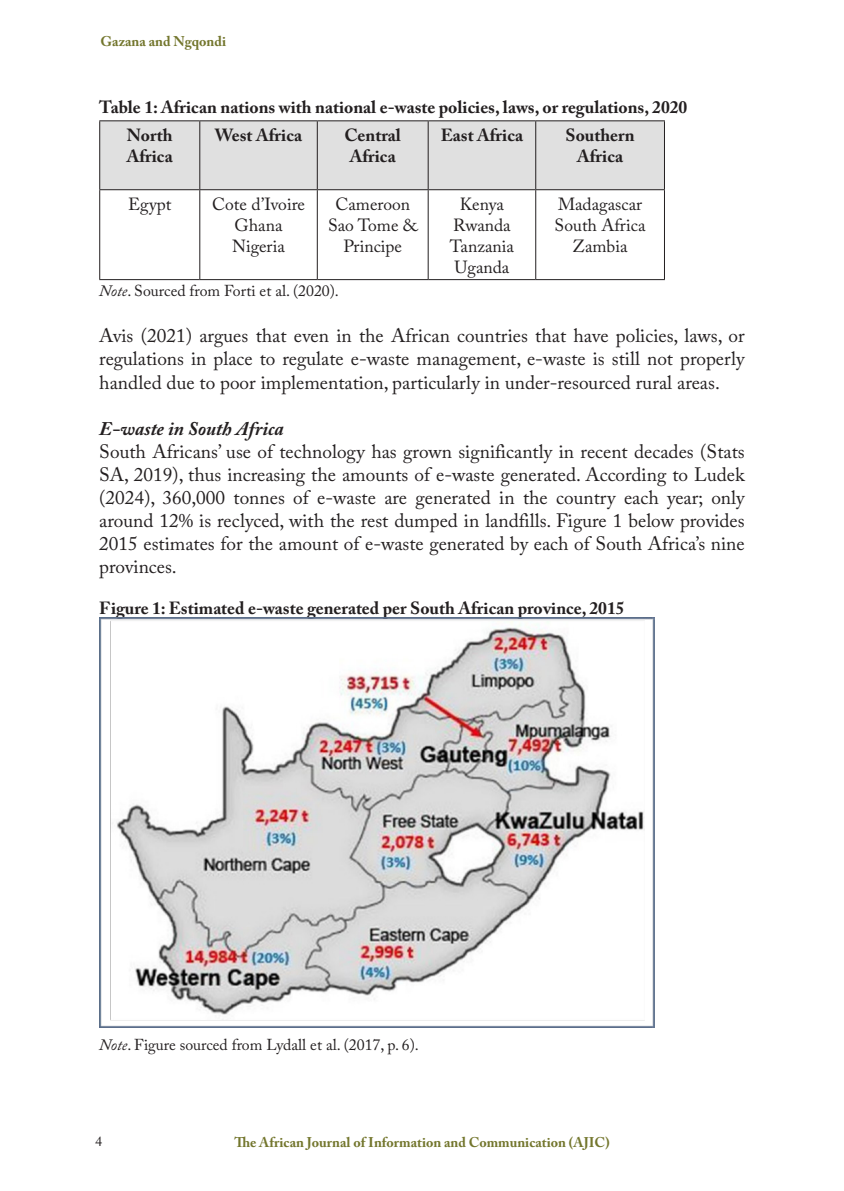
<style>
.page{position:relative;width:844px;height:1191px;background:#fff}
.page>*{position:absolute;margin:0;border:0;box-sizing:border-box;transform-origin:0 0}
.List_Paragraph{font:19.25px/23.1px "Adobe Caslon Pro";color:#231f20;text-align:justify}
.List_Paragraph-2{font:italic 700 19.25px "Adobe Caslon Pro";color:#231f20}
.t1{font:700 17.5px/21px "Adobe Caslon Pro";color:#231f20;text-align:center}
.t2{font:17.5px/21px "Adobe Caslon Pro";color:#231f20;text-align:center}
.t3{font:15.75px "Adobe Caslon Pro";color:#231f20}
.t4{font:700 14px "Adobe Caslon Pro";color:#73762d}
.t5{font:14px "Adobe Caslon Pro";color:#231f20}
.s1{font-style:italic}
</style>
<div class="page">
<div style="left:100px;top:121px;width:563px;height:68px;background:#e0e0e0"></div>
<hr style="left:99px;top:120px;width:101px;height:1px;background:#231f20">
<hr style="left:99px;top:121px;width:1px;height:68px;background:#231f20">
<hr style="left:200px;top:120px;width:117px;height:1px;background:#231f20">
<hr style="left:199px;top:121px;width:1px;height:68px;background:#231f20">
<hr style="left:317px;top:120px;width:111px;height:1px;background:#231f20">
<hr style="left:317px;top:121px;width:1px;height:68px;background:#231f20">
<hr style="left:428px;top:120px;width:107px;height:1px;background:#231f20">
<hr style="left:427px;top:121px;width:1px;height:68px;background:#231f20">
<hr style="left:535px;top:120px;width:129px;height:1px;background:#231f20">
<hr style="left:535px;top:121px;width:1px;height:68px;background:#231f20">
<hr style="left:663px;top:121px;width:1px;height:68px;background:#231f20">
<hr style="left:99px;top:189px;width:101px;height:1px;background:#231f20">
<hr style="left:99px;top:190px;width:1px;height:89px;background:#231f20">
<hr style="left:200px;top:189px;width:117px;height:1px;background:#231f20">
<hr style="left:199px;top:190px;width:1px;height:89px;background:#231f20">
<hr style="left:317px;top:189px;width:111px;height:1px;background:#231f20">
<hr style="left:317px;top:190px;width:1px;height:89px;background:#231f20">
<hr style="left:428px;top:189px;width:107px;height:1px;background:#231f20">
<hr style="left:427px;top:190px;width:1px;height:89px;background:#231f20">
<hr style="left:535px;top:189px;width:129px;height:1px;background:#231f20">
<hr style="left:535px;top:190px;width:1px;height:89px;background:#231f20">
<hr style="left:663px;top:190px;width:1px;height:89px;background:#231f20">
<hr style="left:99px;top:279px;width:101px;height:1px;background:#231f20">
<hr style="left:200px;top:279px;width:117px;height:1px;background:#231f20">
<hr style="left:317px;top:279px;width:111px;height:1px;background:#231f20">
<hr style="left:428px;top:279px;width:107px;height:1px;background:#231f20">
<hr style="left:535px;top:279px;width:129px;height:1px;background:#231f20">
<img style="left:99px;top:618px;width:555px;height:409px">
<p class="t4" style="left:100px;top:33px;width:127px">Gazana and Ngqondi</p>
<p class="t1" style="left:99px;top:97px;width:589px">Table 1: African nations with national e-waste policies, laws, or regulations, 2020</p>
<p class="t1" style="left:127px;top:124px;width:48px;text-align:left">North<br>Africa</p>
<p class="t1" style="left:215px;top:124px;width:89px">West Africa</p>
<p class="t1" style="left:344px;top:124px;width:58px">Central<br>Africa</p>
<p class="t1" style="left:440px;top:124px;width:84px">East Africa</p>
<p class="t1" style="left:565px;top:124px;width:71px">Southern<br>Africa</p>
<p class="t2" style="left:128px;top:193px;width:45px">Egypt</p>
<p class="t2" style="left:212px;top:193px;width:94px">Cote d’Ivoire</p>
<p class="t2" style="left:234px;top:214px;width:50px">Ghana</p>
<p class="t2" style="left:232px;top:235px;width:54px">Nigeria</p>
<p class="t2" style="left:335px;top:193px;width:76px">Cameroon</p>
<p class="t2" style="left:328px;top:214px;width:91px">Sao Tome &amp;<br>Principe</p>
<p class="t2" style="left:558px;top:193px;width:86px">Madagascar</p>
<p class="t2" style="left:554px;top:214px;width:92px">South Africa</p>
<p class="t2" style="left:572px;top:235px;width:57px">Zambia</p>
<p class="t2" style="left:459px;top:193px;width:46px">Kenya</p>
<p class="t2" style="left:453px;top:214px;width:59px">Rwanda</p>
<p class="t2" style="left:449px;top:235px;width:66px">Tanzania</p>
<p class="t2" style="left:454px;top:256px;width:56px">Uganda</p>
<p class="t3" style="left:99px;top:281px;width:241px"><span class="s1">Note</span>. Sourced from Forti et al. (2020).</p>
<p class="List_Paragraph" style="left:99px;top:324px;width:646px">Avis (2021) argues that even in the African countries that have policies, laws, or regulations in place to regulate e-waste management, e-waste is still not properly handled due to poor implementation, particularly in under-resourced rural areas.</p>
<p class="List_Paragraph-2" style="left:99px;top:417px;width:186px">E-waste in South Africa</p>
<p class="List_Paragraph" style="left:99px;top:440px;width:646px">South Africans’ use of technology has grown significantly in recent decades (Stats SA, 2019), thus increasing the amounts of e-waste generated. According to Ludek (2024), 360,000 tonnes of e-waste are generated in the country each year; only around 12% is reclyced, with the rest dumped in landfills. Figure 1 below provides 2015 estimates for the amount of e-waste generated by each of South Africa’s nine provinces.</p>
<p class="t1" style="left:99px;top:597px;width:526px">Figure 1: Estimated e-waste generated per South African province, 2015</p>
<p class="t3" style="left:99px;top:1035px;width:321px"><span class="s1">Note</span>. Figure sourced from Lydall et al. (2017, p. 6).</p>
<p class="t5" style="left:95px;top:1132px;width:8px">4</p>
<p class="t4" style="left:234px;top:1133px;width:376px">The African Journal of Information and Communication (AJIC)</p>
</div>
